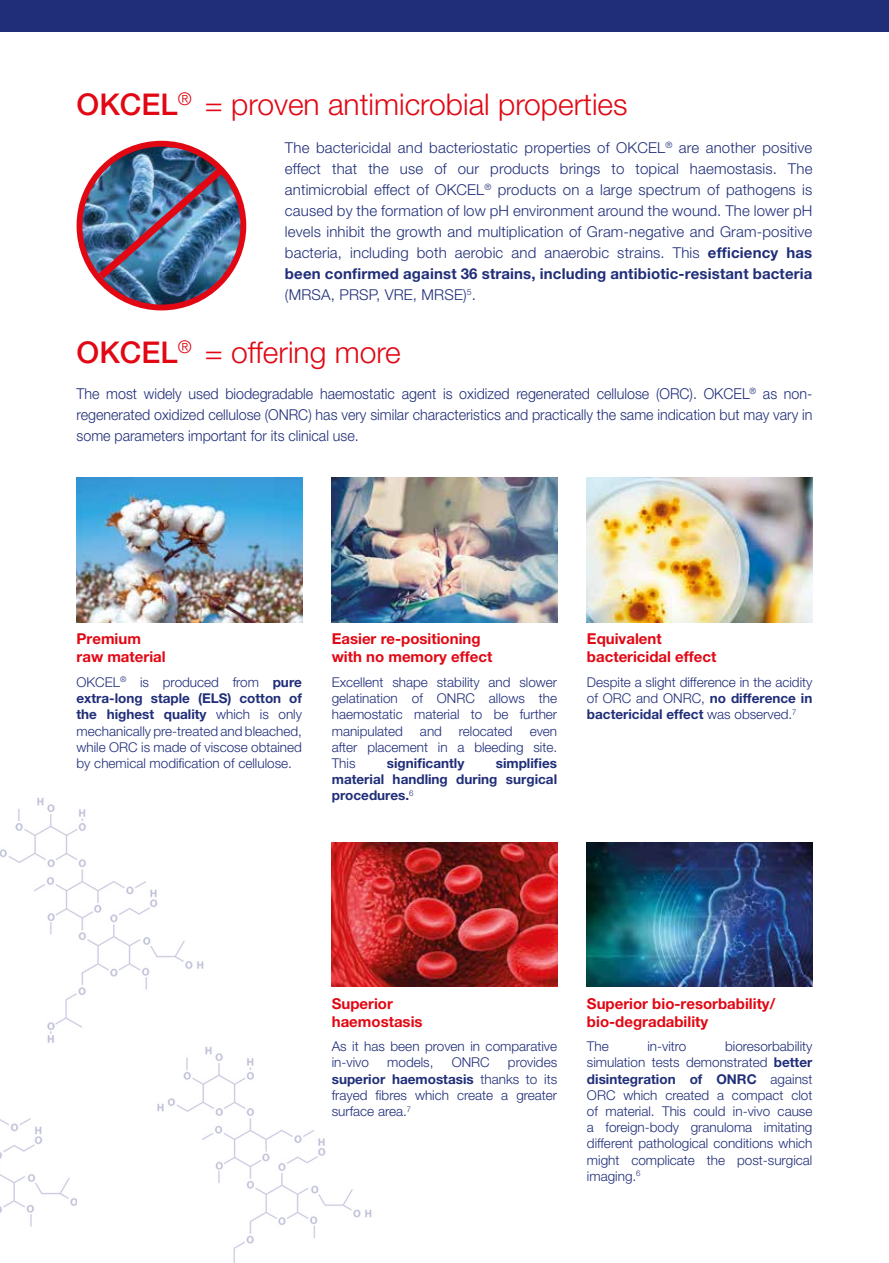
<style>
.page{position:relative;width:889px;height:1263px;background:#fff}
.page>*{position:absolute;margin:0;border:0;box-sizing:border-box;transform-origin:0 0}
.t1{font:300 30px "Helvetica Neue LT Pro";color:#e10814}
.t2{font:300 15px/21px "Helvetica Neue LT Pro";color:#202e79;text-align:justify}
.t3{font:300 15px/21px "Helvetica Neue LT Pro";color:#202e79;text-align:justify;scale:.95 1}
.t4{font:700 15px/18px "Helvetica Neue LT Pro";color:#e10814}
.t5{font:300 13.5px/16.2px "Helvetica Neue LT Pro";color:#202e79;text-align:justify}
.t6{font:700 13.5px/16.2px "Helvetica Neue LT Pro";color:#202e79;text-align:justify}
.s1{font-weight:500}
.s2{font-weight:700}
</style>
<div class="page">
<div style="left:0;top:0;width:889px;height:31px;background:#202e79"></div>
<img style="left:0;top:797px;width:204px;height:231px">
<img style="left:157px;top:1046px;width:215px;height:217px">
<img style="left:0;top:1022px;width:77px;height:205px">
<img style="left:79px;top:144px;width:164px;height:163px;border-radius:82px">
<div style="left:77px;top:141px;width:169px;height:169px;border:6px solid #e10814;border-radius:50%"></div>
<img style="left:91px;top:160px;width:139px;height:126px">
<img style="left:77px;top:478px;width:225px;height:145px">
<img style="left:587px;top:478px;width:225px;height:145px">
<img style="left:332px;top:478px;width:225px;height:145px">
<img style="left:332px;top:842px;width:225px;height:145px">
<img style="left:587px;top:842px;width:225px;height:145px">
<h1 class="t1" style="left:77px;top:86px;width:552px"><span class="s1">OKCEL</span><sup>®</sup> = proven antimicrobial properties</h1>
<p class="t2" style="left:285px;top:137px;width:529px">The bactericidal and bacteriostatic properties of OKCEL<sup>®</sup> are another positive effect that the use of our products brings to topical haemostasis. The antimicrobial effect of OKCEL<sup>®</sup> products on a large spectrum of pathogens is caused by the formation of low pH environment around the wound. The lower pH levels inhibit the growth and multiplication of Gram-negative and Gram-positive bacteria, including both aerobic and anaerobic strains. This <span class="s2">efficiency has been confirmed against 36 strains, including antibiotic-resistant bacteria </span>(MRSA, PRSP, VRE, MRSE)<sup>5</sup>.</p>
<h1 class="t1" style="left:77px;top:334px;width:326px"><span class="s1">OKCEL</span><sup>®</sup> = offering more</h1>
<p class="t3" style="left:77px;top:383px;width:776px">The most widely used biodegradable haemostatic agent is oxidized regenerated cellulose (ORC). OKCEL<sup>®</sup> as non&shy;regenerated oxidized cellulose (ONRC) has very similar characteristics and practically the same indication but may vary in some parameters important for its clinical use.</p>
<p class="t4" style="left:77px;top:630px;width:91px">Premium raw material</p>
<p class="t5" style="left:77px;top:674px;width:227px">OKCEL<sup>®</sup> is produced from <span class="s2">pure extra-long staple (ELS) cotton of the highest quality</span> which is only mechanically pre-treated and bleached, while ORC is made of viscose obtained by chemical modification of cellulose.</p>
<p class="t4" style="left:332px;top:630px;width:162px">Easier re-positioning with no memory effect</p>
<p class="t5" style="left:332px;top:674px;width:227px">Excellent shape stability and slower gelatination of ONRC allows the haemostatic material to be further manipulated</p>
<p class="t5" style="left:420px;top:722px;width:24px">and</p>
<p class="t5" style="left:459px;top:722px;width:55px">relocated</p>
<p class="t5" style="left:332px;top:722px;width:227px;text-indent:198px">even after placement in a bleeding site.<br>This</p>
<p class="t6" style="left:332px;top:755px;width:227px;text-indent:164px">simplifies material handling during surgical procedures.<sup>6</sup></p>
<p class="t6" style="left:387px;top:755px;width:79px">significantly</p>
<p class="t4" style="left:587px;top:630px;width:131px">Equivalent bactericidal effect</p>
<p class="t5" style="left:587px;top:674px;width:227px">Despite a slight difference in the acidity of ORC and ONRC, <span class="s2">no difference in bactericidal effect</span> was observed.<sup>7</sup></p>
<p class="t4" style="left:332px;top:994px;width:92px">Superior haemostasis</p>
<p class="t5" style="left:332px;top:1038px;width:227px">As it has been proven in comparative in-vivo</p>
<p class="t5" style="left:387px;top:1054px;width:48px">models,</p>
<p class="t5" style="left:452px;top:1054px;width:40px">ONRC</p>
<p class="t5" style="left:332px;top:1054px;width:227px;text-indent:176px">provides <span class="s2">superior haemostasis</span> thanks to its frayed fibres which create a greater surface area.<sup>7</sup></p>
<p class="t4" style="left:587px;top:994px;width:190px">Superior bio-resorbability/ bio-degradability</p>
<p class="t5" style="left:587px;top:1038px;width:23px">The</p>
<p class="t5" style="left:647px;top:1038px;width:41px">in-vitro</p>
<p class="t5" style="left:587px;top:1038px;width:227px;text-indent:138px">bioresorbability simulation tests demonstrated <span class="s2">better disintegration of ONRC</span> against ORC which created a compact clot of material. This could in-vivo cause a foreign-body granuloma imitating different pathological conditions which might complicate the post-surgical imaging.<sup>6</sup></p>
</div>
